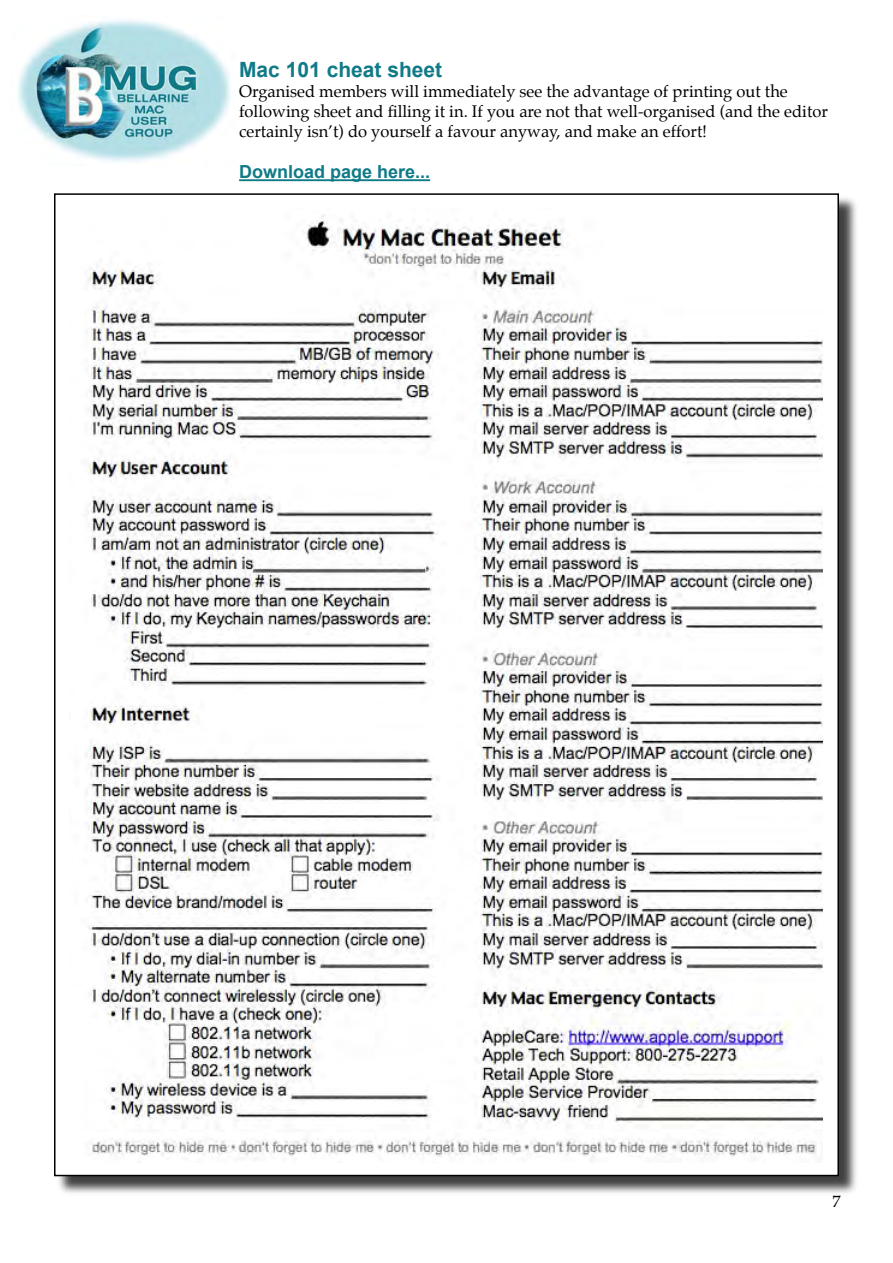
<style>
.page{position:relative;width:893px;height:1263px;background:#fff}
.page>*{position:absolute;margin:0;border:0;box-sizing:border-box;transform-origin:0 0}
.heading_14{font:700 21px "Arial";color:#107a87}
.heading_12_underline{font:700 18px "Arial";color:#107a87}
.t1{font:16.5px/19.8px "Palatino";color:#000}
</style>
<div class="page">
<img style="left:18px;top:20px;width:213px;height:143px">
<div style="left:55px;top:195px;width:804px;height:1001px;background:#000;opacity:.75"></div>
<div style="left:55px;top:194px;width:783px;height:981px;background:#fff"></div>
<img style="left:85px;top:215px;width:737px;height:945px">
<hr style="left:239px;top:179px;width:191px;height:2px;background:#107a87">
<p class="heading_14" style="left:239px;top:58px;width:205px">Mac 101 cheat sheet</p>
<p class="t1" style="left:239px;top:82px;width:590px">Organised members will immediately see the advantage of printing out the following sheet and filling it in. If you are not that well-organised (and the editor certainly isn’t) do yourself a favour anyway, and make an effort!</p>
<p class="heading_12_underline" style="left:239px;top:162px;width:193px">Download page here...</p>
<p class="t1" style="left:832px;top:1191px;width:10px">7</p>
</div>
